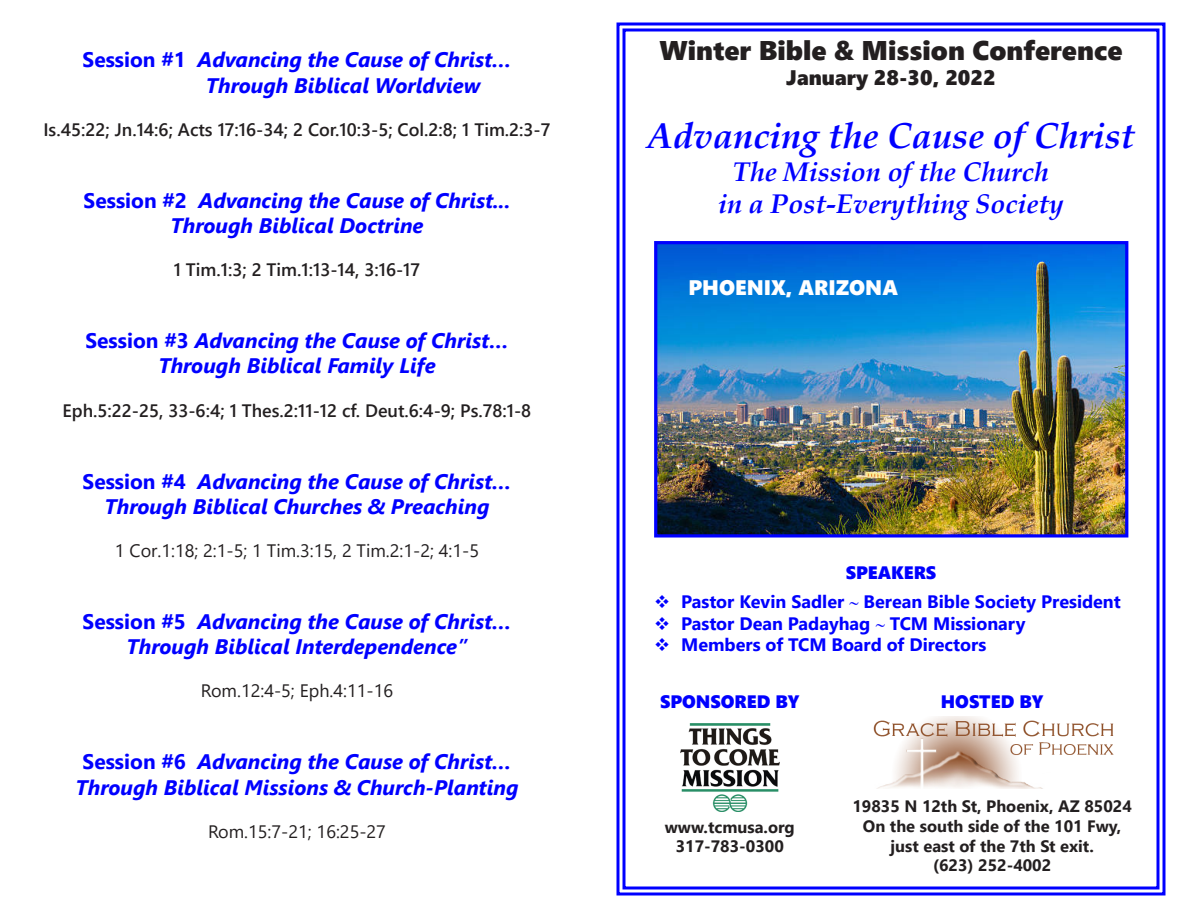
<style>
.page{position:relative;width:1188px;height:918px;background:#fff}
.page>*{position:absolute;margin:0;border:0;box-sizing:border-box;transform-origin:0 0}
.t1{font:italic 700 36px "Book Antiqua";color:#00f}
.t2{font:italic 700 27px "Book Antiqua";color:#00f}
.t3{font:27px "Segoe UI Black";color:#231f20}
.t4{font:italic 700 21px "Segoe UI";color:#00f}
.t5{font:21px "Segoe UI Black";color:#231f20}
.t6{font:21px "Segoe UI Black";color:#fff}
.t7{font:600 18px "Segoe UI";color:#231f20}
.t8{font:700 18px "Segoe UI";color:#00f}
.t9{font:18px "Segoe UI";color:#231f20}
.t10{font:18px "Segoe UI Black";color:#00f}
.t11{font:700 16.5px/19.8px "Segoe UI";color:#231f20;text-align:center}
.s1{font-style:normal}
</style>
<div class="page">
<svg style="left:616px;top:22px;width:550px;height:874px"></svg>
<div style="left:623px;top:29px;width:536px;height:860px;border:3px solid #00f"></div>
<img style="left:658px;top:245px;width:466px;height:289px">
<div style="left:654px;top:241px;width:474px;height:297px;border:3px solid #00f"></div>
<img style="left:681px;top:724px;width:98px;height:87px">
<img style="left:869px;top:717px;width:248px;height:71px">
<svg style="left:656px;top:595px;width:13px;height:13px"></svg>
<svg style="left:656px;top:617px;width:13px;height:13px"></svg>
<svg style="left:656px;top:638px;width:13px;height:13px"></svg>
<p class="t4" style="left:83px;top:40px;width:430px"><span class="s1">Session #1</span> Advancing the Cause of Christ…</p>
<p class="t4" style="left:206px;top:65px;width:276px">Through Biblical Worldview</p>
<p class="t7" style="left:43px;top:113px;width:509px">Is.45:22; Jn.14:6; Acts 17:16-34; 2 Cor.10:3-5; Col.2:8; 1 Tim.2:3-7</p>
<p class="t4" style="left:84px;top:181px;width:428px"><span class="s1">Session #2</span> Advancing the Cause of Christ...</p>
<p class="t4" style="left:170px;top:206px;width:255px">Through Biblical Doctrine</p>
<p class="t7" style="left:174px;top:253px;width:248px">1 Tim.1:3; 2 Tim.1:13-14, 3:16-17</p>
<p class="t4" style="left:85px;top:321px;width:425px"><span class="s1">Session #3</span> Advancing the Cause of Christ…</p>
<p class="t4" style="left:158px;top:346px;width:279px">Through Biblical Family Life</p>
<p class="t7" style="left:63px;top:393px;width:470px">Eph.5:22-25, 33-6:4; 1 Thes.2:11-12 cf. Deut.6:4-9; Ps.78:1-8</p>
<p class="t4" style="left:83px;top:461px;width:430px"><span class="s1">Session #4</span> Advancing the Cause of Christ…</p>
<p class="t4" style="left:105px;top:487px;width:386px">Through Biblical Churches &amp; Preaching</p>
<p class="t9" style="left:115px;top:534px;width:366px">1 Cor.1:18; 2:1-5; 1 Tim.3:15, 2 Tim.2:1-2; 4:1-5</p>
<p class="t4" style="left:83px;top:602px;width:430px"><span class="s1">Session #5</span> Advancing the Cause of Christ…</p>
<p class="t4" style="left:126px;top:627px;width:343px">Through Biblical Interdependence”</p>
<p class="t9" style="left:201px;top:674px;width:194px">Rom.12:4-5; Eph.4:11-16</p>
<p class="t4" style="left:83px;top:742px;width:430px"><span class="s1">Session #6</span> Advancing the Cause of Christ…</p>
<p class="t4" style="left:75px;top:767px;width:445px">Through Biblical Missions &amp; Church-Planting</p>
<p class="t9" style="left:208px;top:815px;width:179px">Rom.15:7-21; 16:25-27</p>
<p class="t3" style="left:660px;top:31px;width:464px">Winter Bible &amp; Mission Conference</p>
<p class="t5" style="left:786px;top:63px;width:211px">January 28-30, 2022</p>
<p class="t1" style="left:647px;top:111px;width:489px">Advancing the Cause of Christ</p>
<p class="t2" style="left:733px;top:153px;width:317px">The Mission of the Church</p>
<p class="t2" style="left:718px;top:185px;width:347px">in a Post-Everything Society</p>
<p class="t6" style="left:688px;top:272px;width:211px">PHOENIX, ARIZONA</p>
<p class="t10" style="left:846px;top:559px;width:92px">SPEAKERS</p>
<p class="t8" style="left:681px;top:585px;width:441px">Pastor Kevin Sadler ∼ Berean Bible Society President</p>
<p class="t8" style="left:681px;top:606px;width:346px">Pastor Dean Padayhag ∼ TCM Missionary</p>
<p class="t8" style="left:681px;top:628px;width:307px">Members of TCM Board of Directors</p>
<p class="t10" style="left:660px;top:688px;width:141px">SPONSORED BY</p>
<p class="t10" style="left:941px;top:688px;width:104px">HOSTED BY</p>
<p class="t11" style="left:665px;top:815px;width:132px">www.tcmusa.org</p>
<p class="t11" style="left:676px;top:835px;width:110px">317-783-0300</p>
<p class="t11" style="left:852px;top:795px;width:281px">19835 N 12th St, Phoenix, AZ 85024</p>
<p class="t11" style="left:863px;top:815px;width:260px">On the south side of the 101 Fwy, just east of the 7th St exit.</p>
<p class="t11" style="left:933px;top:854px;width:120px">(623) 252-4002</p>
</div>
